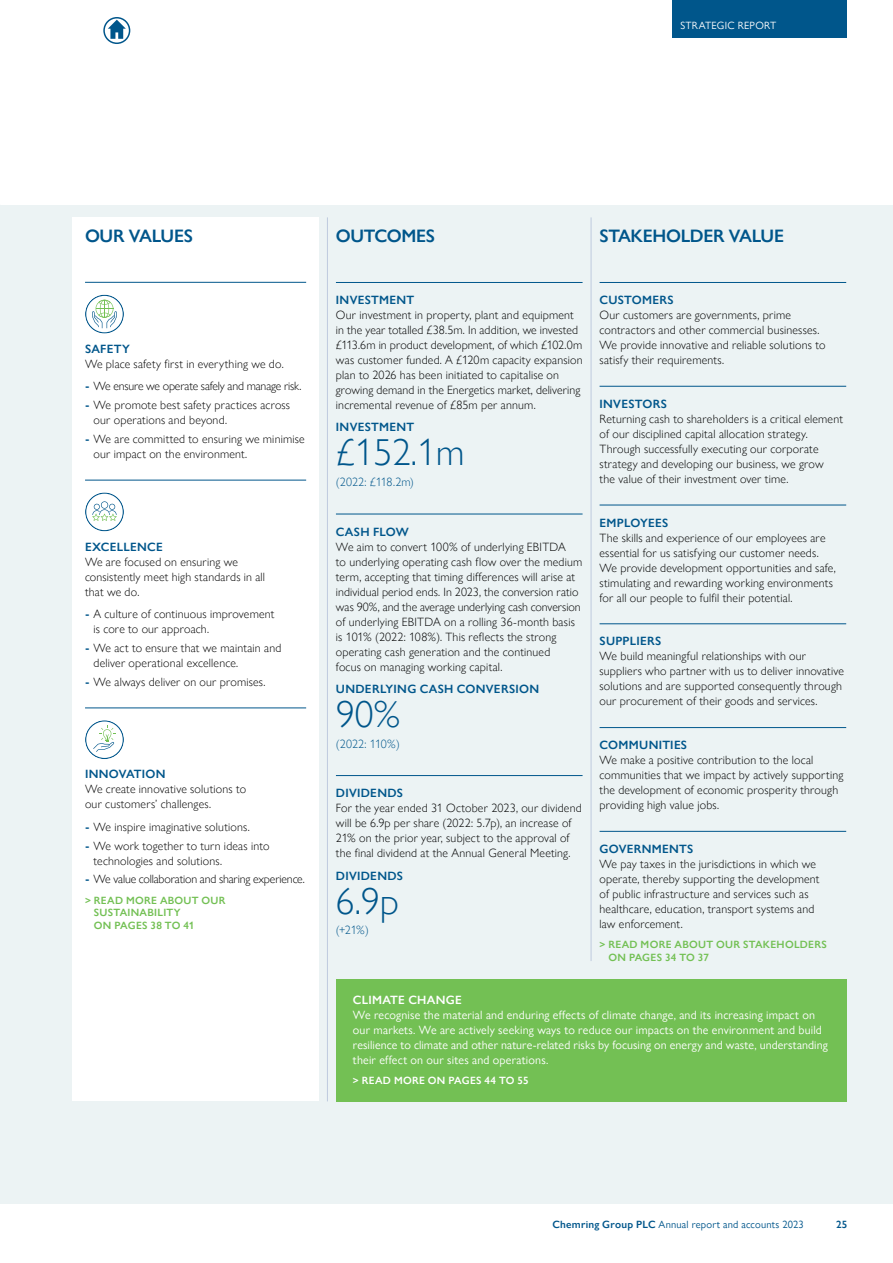
<style>
.page{position:relative;width:893px;height:1263px;background:#fff}
.page>*{position:absolute;margin:0;border:0;box-sizing:border-box;transform-origin:0 0}
.Chart_Total{font:300 37.5px "Gill Sans Nova";color:#00568b}
.Subhead_0{font:600 18px "Gill Sans Nova";letter-spacing:-.02em;color:#00568b}
.Body_Text{font:300 12px/15px "Gill Sans Nova";letter-spacing:.015em;color:#000}
.Body_Text-2{font:12px/15px "Gill Sans Nova";letter-spacing:.015em;color:#fff}
.Our_values_subhead_rule{font:600 12px "Gill Sans Nova";letter-spacing:.025em;color:#00568b}
.Body_Text-3{font:300 12px "Gill Sans Nova";letter-spacing:-.015em;color:#000}
.Chart_Title{font:600 12px "Gill Sans Nova";letter-spacing:.025em;color:#00568b}
.Chart_Title_Underhead{font:300 12px "Gill Sans Nova";letter-spacing:.005em;color:#00568b}
.Subhead_1{font:600 12px "Gill Sans Nova";letter-spacing:.025em;color:#00568b}
.Subhead_1-2{font:600 12px "Gill Sans Nova";letter-spacing:.025em;color:#fff}
.Page_Driver{font:600 10.5px/12.8px "Gill Sans Nova";letter-spacing:.025em;color:#73c054}
.t1{font:10.5px "Gill Sans Nova";letter-spacing:.02em;color:#00568b}
.Page_Driver-2{font:600 10.5px "Gill Sans Nova";letter-spacing:.025em;color:#fff}
.t2{font:10.5px "Gill Sans Nova";letter-spacing:.025em;color:#fff}
.t3{font:600 10.5px "Gill Sans Nova";color:#00568b}
.s1{font-weight:600;color:#00568b}
.s2{font-weight:600}
</style>
<div class="page">
<div style="left:0;top:205px;width:893px;height:998px;background:#ecf3f4"></div>
<hr style="left:336px;top:282px;width:247px;height:1px;background:#00568b">
<hr style="left:336px;top:514px;width:247px;height:1px;background:#00568b">
<hr style="left:336px;top:775px;width:247px;height:1px;background:#00568b">
<hr style="left:600px;top:282px;width:246px;height:1px;background:#00568b">
<hr style="left:600px;top:386px;width:246px;height:1px;background:#00568b">
<hr style="left:600px;top:505px;width:246px;height:1px;background:#00568b">
<hr style="left:600px;top:623px;width:246px;height:1px;background:#00568b">
<hr style="left:600px;top:727px;width:246px;height:1px;background:#00568b">
<hr style="left:600px;top:831px;width:246px;height:1px;background:#00568b">
<div style="left:72px;top:217px;width:247px;height:884px;background:#fff"></div>
<hr style="left:85px;top:282px;width:221px;height:1px;background:#00568b">
<hr style="left:85px;top:480px;width:221px;height:1px;background:#00568b">
<hr style="left:85px;top:708px;width:221px;height:1px;background:#00568b">
<svg style="left:85px;top:295px;width:39px;height:39px"></svg>
<svg style="left:85px;top:492px;width:39px;height:39px"></svg>
<svg style="left:85px;top:720px;width:39px;height:39px"></svg>
<hr style="left:327px;top:217px;width:1px;height:884px;background:#becade">
<hr style="left:591px;top:217px;width:1px;height:744px;background:#becade">
<div style="left:336px;top:979px;width:510px;height:122px;background:#73c054"></div>
<div style="left:672px;top:0;width:174px;height:38px;background:#00568b"></div>
<svg style="left:104px;top:18px;width:26px;height:25px"></svg>
<svg style="left:108px;top:20px;width:18px;height:19px"></svg>
<div style="left:103px;top:17px;width:27px;height:27px;border:2px solid #00568b;border-radius:50%"></div>
<p class="t2" style="left:680px;top:19px;width:97px">STRATEGIC REPORT</p>
<p class="Subhead_0" style="left:85px;top:225px;width:109px">OUR VALUES</p>
<p class="Subhead_1" style="left:85px;top:341px;width:46px">SAFETY</p>
<p class="Body_Text" style="left:85px;top:356px;width:200px">We place safety first in everything we do.</p>
<p class="Body_Text-3" style="left:85px;top:379px;width:218px"><span class="s1">-</span> We ensure we operate safely and manage risk.</p>
<p class="Body_Text" style="left:94px;top:397px;width:198px;text-indent:-9px"><span class="s1">-</span> We promote best safety practices across our operations and beyond.</p>
<p class="Body_Text" style="left:94px;top:431px;width:213px;text-indent:-9px"><span class="s1">-</span> We are committed to ensuring we minimise our impact on the environment.</p>
<p class="Subhead_1" style="left:85px;top:539px;width:79px">EXCELLENCE</p>
<p class="Body_Text" style="left:85px;top:554px;width:182px">We are focused on ensuring we consistently meet high standards in all that we do.</p>
<p class="Body_Text" style="left:94px;top:606px;width:182px;text-indent:-9px"><span class="s1">-</span> A culture of continuous improvement is core to our approach.</p>
<p class="Body_Text" style="left:94px;top:640px;width:189px;text-indent:-9px"><span class="s1">-</span> We act to ensure that we maintain and deliver operational excellence.</p>
<p class="Body_Text" style="left:85px;top:674px;width:182px"><span class="s1">-</span> We always deliver on our promises.</p>
<p class="Subhead_1" style="left:85px;top:767px;width:82px">INNOVATION</p>
<p class="Body_Text" style="left:85px;top:782px;width:163px">We create innovative solutions to our customers’ challenges.</p>
<p class="Body_Text" style="left:85px;top:819px;width:166px"><span class="s1">-</span> We inspire imaginative solutions.</p>
<p class="Body_Text" style="left:94px;top:838px;width:178px;text-indent:-9px"><span class="s1">-</span> We work together to turn ideas into technologies and solutions.</p>
<p class="Body_Text-3" style="left:85px;top:872px;width:221px"><span class="s1">-</span> We value collaboration and sharing experience.</p>
<p class="Page_Driver" style="left:94px;top:894px;width:133px;text-indent:-9px">&gt; READ MORE ABOUT OUR<br>SUSTAINABILITY<br>ON PAGES 38 TO 41</p>
<p class="Subhead_0" style="left:336px;top:225px;width:101px">OUTCOMES</p>
<p class="Subhead_0" style="left:600px;top:225px;width:186px">STAKEHOLDER VALUE</p>
<p class="Our_values_subhead_rule" style="left:336px;top:292px;width:80px">INVESTMENT</p>
<p class="Body_Text" style="left:336px;top:307px;width:248px">Our investment in property, plant and equipment in the year totalled £38.5m. In addition, we invested £113.6m in product development, of which £102.0m was customer funded. A £120m capacity expansion plan to 2026 has been initiated to capitalise on growing demand in the Energetics market, delivering incremental revenue of £85m per annum.</p>
<p class="Chart_Title" style="left:336px;top:420px;width:80px">INVESTMENT</p>
<p class="Chart_Total" style="left:336px;top:430px;width:130px">£152.1m</p>
<p class="Chart_Title_Underhead" style="left:336px;top:475px;width:80px">(2022: £118.2m)</p>
<p class="Our_values_subhead_rule" style="left:336px;top:524px;width:74px">CASH FLOW</p>
<p class="Body_Text" style="left:336px;top:539px;width:248px">We aim to convert 100% of underlying EBITDA<br>to underlying operating cash flow over the medium term, accepting that timing differences will arise at individual period ends. In 2023, the conversion ratio was 90%, and the average underlying cash conversion of underlying EBITDA on a rolling 36-month basis is 101% (2022: 108%). This reflects the strong operating cash generation and the continued<br>focus on managing working capital.</p>
<p class="Chart_Title" style="left:336px;top:681px;width:205px">UNDERLYING CASH CONVERSION</p>
<p class="Chart_Total" style="left:336px;top:691px;width:66px">90%</p>
<p class="Chart_Title_Underhead" style="left:336px;top:736px;width:65px">(2022: 110%)</p>
<p class="Our_values_subhead_rule" style="left:336px;top:785px;width:69px">DIVIDENDS</p>
<p class="Body_Text" style="left:336px;top:800px;width:247px">For the year ended 31 October 2023, our dividend will be 6.9p per share (2022: 5.7p), an increase of 21% on the prior year, subject to the approval of the final dividend at the Annual General Meeting.</p>
<p class="Chart_Title" style="left:336px;top:868px;width:69px">DIVIDENDS</p>
<p class="Chart_Total" style="left:336px;top:878px;width:64px">6.9p</p>
<p class="Chart_Title_Underhead" style="left:336px;top:923px;width:34px">(+21%)</p>
<p class="Our_values_subhead_rule" style="left:600px;top:292px;width:76px">CUSTOMERS</p>
<p class="Body_Text" style="left:600px;top:307px;width:227px">Our customers are governments, prime contractors and other commercial businesses.<br>We provide innovative and reliable solutions to satisfy their requirements.</p>
<p class="Our_values_subhead_rule" style="left:600px;top:396px;width:69px">INVESTORS</p>
<p class="Body_Text" style="left:600px;top:411px;width:245px">Returning cash to shareholders is a critical element of our disciplined capital allocation strategy.<br>Through successfully executing our corporate strategy and developing our business, we grow<br>the value of their investment over time.</p>
<p class="Our_values_subhead_rule" style="left:600px;top:515px;width:70px">EMPLOYEES</p>
<p class="Body_Text" style="left:600px;top:530px;width:238px">The skills and experience of our employees are essential for us satisfying our customer needs.<br>We provide development opportunities and safe, stimulating and rewarding working environments for all our people to fulfil their potential.</p>
<p class="Our_values_subhead_rule" style="left:600px;top:634px;width:63px">SUPPLIERS</p>
<p class="Body_Text" style="left:600px;top:649px;width:246px">We build meaningful relationships with our suppliers who partner with us to deliver innovative solutions and are supported consequently through our procurement of their goods and services.</p>
<p class="Our_values_subhead_rule" style="left:600px;top:737px;width:89px">COMMUNITIES</p>
<p class="Body_Text" style="left:600px;top:752px;width:245px">We make a positive contribution to the local communities that we impact by actively supporting the development of economic prosperity through providing high value jobs.</p>
<p class="Our_values_subhead_rule" style="left:600px;top:841px;width:95px">GOVERNMENTS</p>
<p class="Body_Text" style="left:600px;top:856px;width:222px">We pay taxes in the jurisdictions in which we operate, thereby supporting the development of public infrastructure and services such as healthcare, education, transport systems and law enforcement.</p>
<p class="Page_Driver" style="left:608px;top:938px;width:220px;text-indent:-9px">&gt; READ MORE ABOUT OUR STAKEHOLDERS<br>ON PAGES 34 TO 37</p>
<p class="Subhead_1-2" style="left:353px;top:993px;width:110px">CLIMATE CHANGE</p>
<p class="Body_Text-2" style="left:353px;top:1007px;width:476px">We recognise the material and enduring effects of climate change, and its increasing impact on our markets. We are actively seeking ways to reduce our impacts on the environment and build resilience to climate and other nature-related risks by focusing on energy and waste, understanding their effect on our sites and operations.</p>
<p class="Page_Driver-2" style="left:353px;top:1074px;width:177px">&gt; READ MORE ON PAGES 44 TO 55</p>
<p class="t1" style="left:552px;top:1218px;width:253px"><span class="s2">Chemring Group PLC</span> Annual report and accounts 2023</p>
<p class="t3" style="left:836px;top:1218px;width:13px">25</p>
</div>
